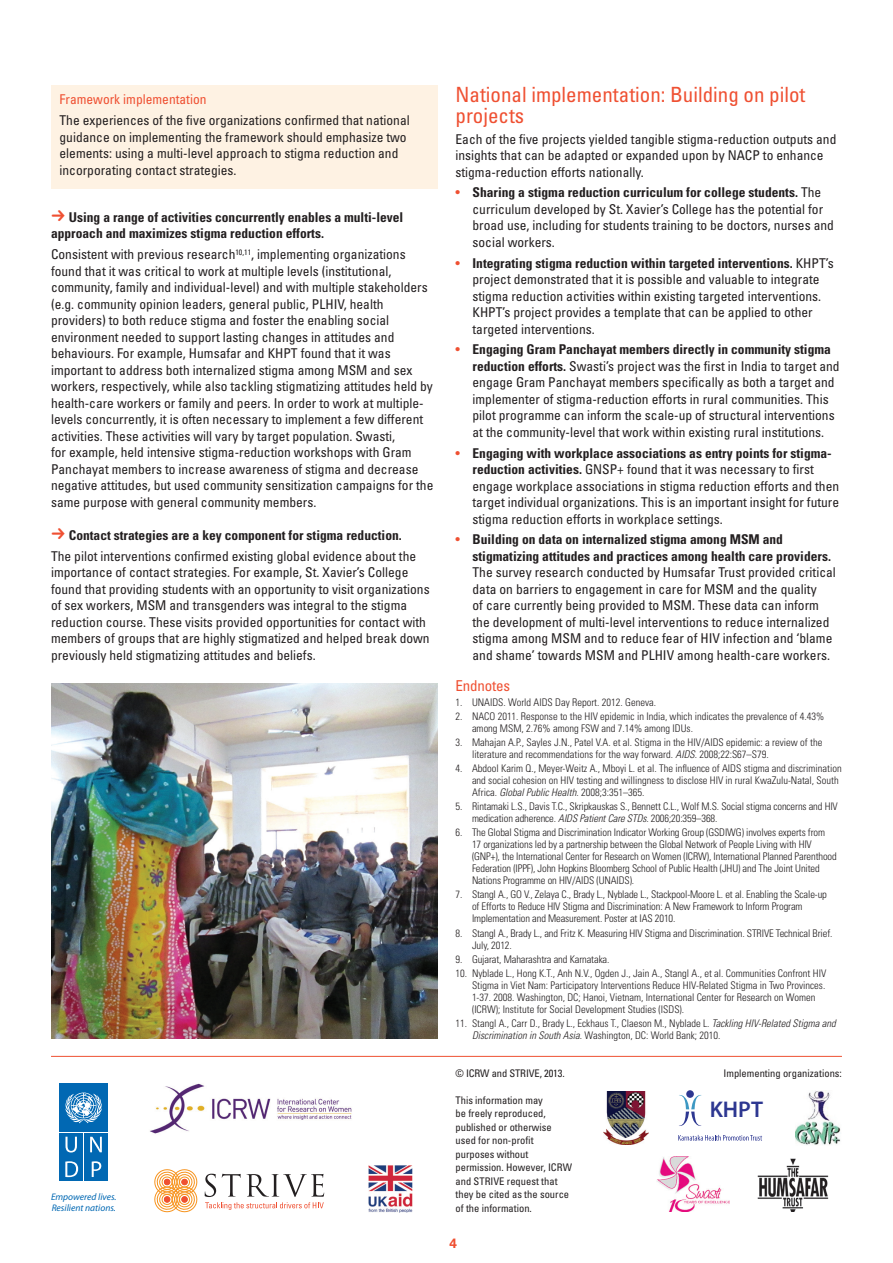
<style>
.page{position:relative;width:893px;height:1263px;background:#fff}
.page>*{position:absolute;margin:0;border:0;box-sizing:border-box;transform-origin:0 0}
.t1{font:600 22.8px "Myriad Pro";color:#2d3791}
.t2{font:condensed 21px/21px "Univers";color:#ef5032}
.t3{font:condensed 15px "Univers";letter-spacing:-.01em;color:#ef5032}
.t4{font:condensed 13.5px/16.5px "Univers";color:#231f20}
.t5{font:700 condensed 13.5px/16.5px "Univers";color:#231f20}
.t6{font:condensed 13.5px "Univers";color:#ef5032}
.t7{font:700 13.5px "Univers";color:#ef5032}
.t8{font:300 condensed 10.5px/12px "Univers";letter-spacing:-.01em;color:#231f20}
.t9{font:condensed 10.5px/13.5px "Univers";color:#231f20}
.t10{font:italic 9.6px/11.4px "Myriad";color:#0168b3}
.s1{font-weight:700}
.s2{font-style:italic}
</style>
<div class="page">
<img style="left:368px;top:1165px;width:44px;height:48px">
<hr style="left:51px;top:1056px;width:791px;height:1px;background:#ef5032">
<img style="left:150px;top:1083px;width:202px;height:51px">
<svg style="left:205px;top:1174px;width:119px;height:36px"></svg>
<svg style="left:154px;top:1169px;width:44px;height:44px"></svg>
<div style="left:51px;top:85px;width:386px;height:104px;background:#fef2e3"></div>
<img style="left:51px;top:683px;width:386px;height:356px">
<div style="left:60px;top:1133px;width:23px;height:23px;background:#0168b3"></div>
<svg style="left:65px;top:1137px;width:12px;height:15px"></svg>
<div style="left:84px;top:1133px;width:24px;height:23px;background:#0168b3"></div>
<svg style="left:90px;top:1137px;width:12px;height:15px"></svg>
<div style="left:84px;top:1157px;width:24px;height:24px;background:#0168b3"></div>
<svg style="left:92px;top:1161px;width:9px;height:16px"></svg>
<div style="left:60px;top:1157px;width:23px;height:24px;background:#0168b3"></div>
<svg style="left:65px;top:1161px;width:13px;height:16px"></svg>
<div style="left:60px;top:1083px;width:48px;height:48px;background:#0168b3"></div>
<svg style="left:65px;top:1092px;width:37px;height:31px"></svg>
<img style="left:603px;top:1091px;width:45px;height:53px">
<img style="left:795px;top:1091px;width:46px;height:54px">
<img style="left:757px;top:1158px;width:72px;height:54px">
<svg style="left:679px;top:1095px;width:23px;height:31px"></svg>
<div style="left:686px;top:1090px;width:8px;height:8px;background:#2d3791;border-radius:50%"></div>
<svg style="left:678px;top:1135px;width:84px;height:5px"></svg>
<img style="left:657px;top:1157px;width:72px;height:55px">
<p class="t6" style="left:60px;top:91px;width:148px">Framework implementation</p>
<p class="t4" style="left:60px;top:112px;width:352px">The experiences of the five organizations confirmed that national guidance on implementing the framework should emphasize two elements: using a multi-level approach to stigma reduction and incorporating contact strategies.</p>
<p class="t5" style="left:51px;top:209px;width:354px;text-indent:18px">Using a range of activities concurrently enables a multi-level approach and maximizes stigma reduction efforts.</p>
<p class="t4" style="left:51px;top:246px;width:384px">Consistent with previous research<sup>10,11</sup>, implementing organizations found that it was critical to work at multiple levels (institutional, community, family and individual-level) and with multiple stakeholders (e.g. community opinion leaders, general public, PLHIV, health providers) to both reduce stigma and foster the enabling social environment needed to support lasting changes in attitudes and behaviours. For example, Humsafar and KHPT found that it was important to address both internalized stigma among MSM and sex workers, respectively, while also tackling stigmatizing attitudes held by health-care workers or family and peers. In order to work at multiple&shy;levels concurrently, it is often necessary to implement a few different activities. These activities will vary by target population. Swasti,<br>for example, held intensive stigma-reduction workshops with Gram Panchayat members to increase awareness of stigma and decrease negative attitudes, but used community sensitization campaigns for the same purpose with general community members.</p>
<p class="t5" style="left:69px;top:527px;width:334px">Contact strategies are a key component for stigma reduction.</p>
<p class="t4" style="left:51px;top:547px;width:380px">The pilot interventions confirmed existing global evidence about the importance of contact strategies. For example, St. Xavier’s College found that providing students with an opportunity to visit organizations of sex workers, MSM and transgenders was integral to the stigma reduction course. These visits provided opportunities for contact with members of groups that are highly stigmatized and helped break down previously held stigmatizing attitudes and beliefs.</p>
<p class="t10" style="left:51px;top:1191px;width:67px">Empowered lives.<br>Resilient nations.</p>
<h2 class="t2" style="left:455px;top:84px;width:351px">National implementation: Building on pilot projects</h2>
<p class="t4" style="left:455px;top:130px;width:382px">Each of the five projects yielded tangible stigma-reduction outputs and insights that can be adapted or expanded upon by NACP to enhance stigma-reduction efforts nationally.</p>
<p class="t4" style="left:472px;top:184px;width:363px"><span class="s1">Sharing a stigma reduction curriculum for college students.</span> The curriculum developed by St. Xavier’s College has the potential for broad use, including for students training to be doctors, nurses and social workers.</p>
<p class="t4" style="left:472px;top:254px;width:363px"><span class="s1">Integrating stigma reduction within targeted interventions.</span> KHPT’s project demonstrated that it is possible and valuable to integrate stigma reduction activities within existing targeted interventions.<br>KHPT’s project provides a template that can be applied to other targeted interventions.</p>
<p class="t4" style="left:472px;top:341px;width:369px"><span class="s1">Engaging Gram Panchayat members directly in community stigma reduction efforts.</span> Swasti’s project was the first in India to target and engage Gram Panchayat members specifically as both a target and implementer of stigma-reduction efforts in rural communities. This pilot programme can inform the scale-up of structural interventions at the community-level that work within existing rural institutions.</p>
<p class="t4" style="left:472px;top:444px;width:368px"><span class="s1">Engaging with workplace associations as entry points for stigma&shy;reduction activities.</span> GNSP+ found that it was necessary to first engage workplace associations in stigma reduction efforts and then target individual organizations. This is an important insight for future stigma reduction efforts in workplace settings.</p>
<p class="t5" style="left:472px;top:531px;width:360px">Building on data on internalized stigma among MSM and stigmatizing attitudes and practices among health care providers.</p>
<p class="t4" style="left:472px;top:564px;width:365px">The survey research conducted by Humsafar Trust provided critical data on barriers to engagement in care for MSM and the quality<br>of care currently being provided to MSM. These data can inform the development of multi-level interventions to reduce internalized stigma among MSM and to reduce fear of HIV infection and ‘blame and shame’ towards MSM and PLHIV among health-care workers.</p>
<p class="t3" style="left:455px;top:677px;width:56px">Endnotes</p>
<p class="t8" style="left:455px;top:696px;width:202px">1. UNAIDS. World AIDS Day Report. 2012. Geneva.</p>
<p class="t8" style="left:472px;top:710px;width:354px;text-indent:-16px">2. NACO 2011. Response to the HIV epidemic in India, which indicates the prevalence of 4.43% among MSM, 2.76% among FSW and 7.14% among IDUs.</p>
<p class="t8" style="left:472px;top:736px;width:352px;text-indent:-16px">3. Mahajan A.P., Sayles J.N., Patel V.A. et al. Stigma in the HIV/AIDS epidemic: a review of the literature and recommendations for the way forward. <span class="s2">AIDS</span>. 2008;22:S67–S79.</p>
<p class="t8" style="left:472px;top:762px;width:371px;text-indent:-16px">4. Abdool Karim Q., Meyer-Weitz A., Mboyi L. et al. The influence of AIDS stigma and discrimination and social cohesion on HIV testing and willingness to disclose HIV in rural KwaZulu-Natal, South<br>Africa. <span class="s2">Global Public Health</span>. 2008;3:351–365.</p>
<p class="t8" style="left:472px;top:800px;width:367px;text-indent:-16px">5. Rintamaki L.S., Davis T.C., Skripkauskas S., Bennett C.L., Wolf M.S. Social stigma concerns and HIV medication adherence. <span class="s2">AIDS Patient Care STDs</span>. 2006;20:359–368.</p>
<p class="t8" style="left:472px;top:826px;width:366px;text-indent:-16px">6. The Global Stigma and Discrimination Indicator Working Group (GSDIWG) involves experts from 17 organizations led by a partnership between the Global Network of People Living with HIV (GNP+), the International Center for Research on Women (ICRW), International Planned Parenthood Federation (IPPF), John Hopkins Bloomberg School of Public Health (JHU) and The Joint United Nations Programme on HIV/AIDS (UNAIDS).</p>
<p class="t8" style="left:472px;top:889px;width:356px;text-indent:-16px">7. Stangl A., GO V., Zelaya C., Brady L., Nyblade L., Stackpool-Moore L. et al. Enabling the Scale-up of Efforts to Reduce HIV Stigma and Discrimination: A New Framework to Inform Program<br>Implementation and Measurement. Poster at IAS 2010.</p>
<p class="t8" style="left:472px;top:927px;width:362px;text-indent:-16px">8. Stangl A., Brady L., and Fritz K. Measuring HIV Stigma and Discrimination. STRIVE Technical Brief.<br>July, 2012.</p>
<p class="t8" style="left:455px;top:953px;width:156px">9. Gujarat, Maharashtra and Karnataka.</p>
<p class="t8" style="left:472px;top:967px;width:356px;text-indent:-16px">10. Nyblade L., Hong K.T., Anh N.V., Ogden J., Jain A., Stangl A., et al. Communities Confront HIV Stigma in Viet Nam: Participatory Interventions Reduce HIV-Related Stigma in Two Provinces.<br>1-37. 2008. Washington, DC; Hanoi, Vietnam, International Center for Research on Women (ICRW); Institute for Social Development Studies (ISDS).</p>
<p class="t8" style="left:472px;top:1017px;width:365px;text-indent:-16px">11. Stangl A., Carr D., Brady L., Eckhaus T., Claeson M., Nyblade L. <span class="s2">Tackling HIV-Related Stigma and<br>Discrimination in South Asia</span>. Washington, DC: World Bank; 2010.</p>
<p class="t9" style="left:455px;top:1066px;width:111px">© ICRW and STRIVE, 2013.</p>
<p class="t9" style="left:455px;top:1093px;width:118px">This information may<br>be freely reproduced, published or otherwise used for non-profit purposes without permission. However, ICRW and STRIVE request that they be cited as the source of the information.</p>
<p class="t9" style="left:723px;top:1066px;width:120px">Implementing organizations:</p>
<h1 class="t1" style="left:710px;top:1095px;width:55px">KHPT</h1>
<p class="t7" style="left:449px;top:1235px;width:9px">4</p>
</div>
